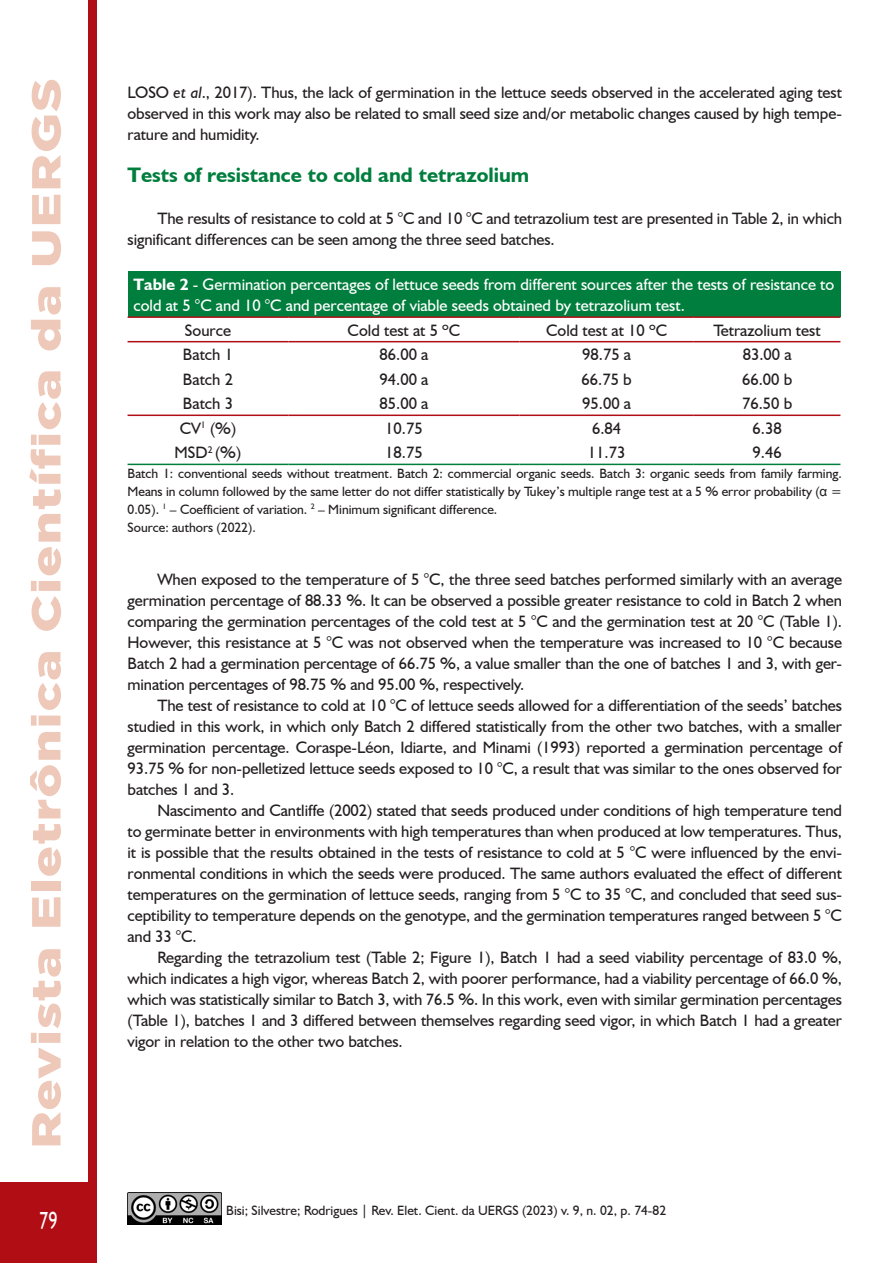
<style>
.page{position:relative;width:893px;height:1263px;background:#fff}
.page>*{position:absolute;margin:0;border:0;box-sizing:border-box;transform-origin:0 0}
.t1{font:900 40.5px "Gotham";letter-spacing:.025em;color:#eec8b8;scale:1.28 1}
.t2{font:24.75px "Humanist 521 BT";color:#fff;scale:.73 1}
.Texto____Intertítulo{font:700 21px "Humanist 521 BT";color:#007e3d}
.Texto____Corrido{font:16.5px/21px "Humanist 521 BT";letter-spacing:-.005em;color:#231f20;text-align:justify}
.Texto____Bullet_Letra{font:16.5px "Humanist 521 BT";color:#231f20}
.Texto____Bullet_Letra-2{font:16.5px/21px "Humanist 521 BT";color:#fff}
.Texto____Bullet_Letra-3{font:13.5px/18px "Humanist 521 BT";color:#231f20;text-align:justify}
.s1{font-style:italic}
.s2{font-weight:700}
.s3{font-family:"Arial Unicode MS"}
</style>
<div class="page">
<div style="left:88px;top:0;width:9px;height:1182px;background:#b00d15"></div>
<div style="left:0;top:1182px;width:97px;height:81px;background:#b00d15"></div>
<img style="left:128px;top:1192px;width:93px;height:33px">
<div style="left:128px;top:272px;width:712px;height:45px;background:#007e3d"></div>
<hr style="left:128px;top:316px;width:160px;height:2px;background:#b00d15">
<hr style="left:288px;top:316px;width:231px;height:2px;background:#b00d15">
<hr style="left:519px;top:316px;width:175px;height:2px;background:#b00d15">
<hr style="left:694px;top:316px;width:146px;height:2px;background:#b00d15">
<hr style="left:128px;top:341px;width:160px;height:1px;background:#b00d15">
<hr style="left:288px;top:341px;width:231px;height:1px;background:#b00d15">
<hr style="left:519px;top:341px;width:175px;height:1px;background:#b00d15">
<hr style="left:694px;top:341px;width:146px;height:1px;background:#b00d15">
<hr style="left:128px;top:415px;width:160px;height:1px;background:#b00d15">
<hr style="left:288px;top:415px;width:231px;height:1px;background:#b00d15">
<hr style="left:519px;top:415px;width:175px;height:1px;background:#b00d15">
<hr style="left:694px;top:415px;width:146px;height:1px;background:#b00d15">
<hr style="left:128px;top:464px;width:160px;height:1px;background:#007e3d">
<hr style="left:288px;top:464px;width:231px;height:1px;background:#007e3d">
<hr style="left:519px;top:464px;width:175px;height:1px;background:#007e3d">
<hr style="left:694px;top:464px;width:146px;height:1px;background:#007e3d">
<h1 class="t1" style="left:23px;top:1148px;width:838px;rotate:-90deg">Revista Eletrônica Científica da UERGS</h1>
<h2 class="t2" style="left:39px;top:1205px;width:26px">79</h2>
<p class="Texto____Corrido" style="left:128px;top:81px;width:716px">LOSO <span class="s1">et al</span>., 2017). Thus, the lack of germination in the lettuce seeds observed in the accelerated aging test observed in this work may also be related to small seed size and/or metabolic changes caused by high tempe&shy;rature and humidity.</p>
<p class="Texto____Intertítulo" style="left:128px;top:161px;width:403px">Tests of resistance to cold and tetrazolium</p>
<p class="Texto____Corrido" style="left:128px;top:207px;width:716px;text-indent:30px">The results of resistance to cold at 5 °C and 10 °C and tetrazolium test are presented in Table 2, in which significant differences can be seen among the three seed batches.</p>
<p class="Texto____Bullet_Letra-2" style="left:134px;top:274px;width:702px"><span class="s2">Table 2</span> - Germination percentages of lettuce seeds from different sources after the tests of resistance to cold at 5 °C and 10 °C and percentage of viable seeds obtained by tetrazolium test.</p>
<p class="Texto____Bullet_Letra" style="left:185px;top:320px;width:48px">Source</p>
<p class="Texto____Bullet_Letra" style="left:348px;top:320px;width:114px">Cold test at 5 ºC</p>
<p class="Texto____Bullet_Letra" style="left:546px;top:320px;width:122px">Cold test at 10 ºC</p>
<p class="Texto____Bullet_Letra" style="left:713px;top:320px;width:109px">Tetrazolium test</p>
<p class="Texto____Bullet_Letra" style="left:183px;top:344px;width:52px">Batch 1</p>
<p class="Texto____Bullet_Letra" style="left:380px;top:344px;width:50px">86.00 a</p>
<p class="Texto____Bullet_Letra" style="left:582px;top:344px;width:50px">98.75 a</p>
<p class="Texto____Bullet_Letra" style="left:743px;top:344px;width:50px">83.00 a</p>
<p class="Texto____Bullet_Letra" style="left:183px;top:369px;width:52px">Batch 2</p>
<p class="Texto____Bullet_Letra" style="left:380px;top:369px;width:50px">94.00 a</p>
<p class="Texto____Bullet_Letra" style="left:581px;top:369px;width:52px">66.75 b</p>
<p class="Texto____Bullet_Letra" style="left:742px;top:369px;width:52px">66.00 b</p>
<p class="Texto____Bullet_Letra" style="left:183px;top:393px;width:52px">Batch 3</p>
<p class="Texto____Bullet_Letra" style="left:380px;top:393px;width:50px">85.00 a</p>
<p class="Texto____Bullet_Letra" style="left:582px;top:393px;width:50px">95.00 a</p>
<p class="Texto____Bullet_Letra" style="left:742px;top:393px;width:52px">76.50 b</p>
<p class="Texto____Bullet_Letra" style="left:180px;top:418px;width:58px">CV<sup>1</sup> (%)</p>
<p class="Texto____Bullet_Letra" style="left:385px;top:418px;width:39px">10.75</p>
<p class="Texto____Bullet_Letra" style="left:592px;top:418px;width:31px">6.84</p>
<p class="Texto____Bullet_Letra" style="left:752px;top:418px;width:31px">6.38</p>
<p class="Texto____Bullet_Letra" style="left:175px;top:443px;width:68px">MSD<sup>2</sup> (%)</p>
<p class="Texto____Bullet_Letra" style="left:385px;top:443px;width:39px">18.75</p>
<p class="Texto____Bullet_Letra" style="left:588px;top:443px;width:39px">11.73</p>
<p class="Texto____Bullet_Letra" style="left:752px;top:443px;width:31px">9.46</p>
<p class="Texto____Bullet_Letra-3" style="left:128px;top:464px;width:716px">Batch 1: conventional seeds without treatment. Batch 2: commercial organic seeds. Batch 3: organic seeds from family farming.<br>Means in column followed by the same letter do not differ statistically by Tukey’s multiple range test at a 5 % error probability (<span class="s3">α</span> = 0.05). <sup>1</sup> – Coefficient of variation. <sup>2</sup> – Minimum significant difference.</p>
<p class="Texto____Bullet_Letra-3" style="left:128px;top:518px;width:130px">Source: authors (2022).</p>
<p class="Texto____Corrido" style="left:128px;top:569px;width:716px;text-indent:30px">When exposed to the temperature of 5 °C, the three seed batches performed similarly with an average germination percentage of 88.33 %. It can be observed a possible greater resistance to cold in Batch 2 when comparing the germination percentages of the cold test at 5 °C and the germination test at 20 °C (Table 1).<br>However, this resistance at 5 °C was not observed when the temperature was increased to 10 °C because Batch 2 had a germination percentage of 66.75 %, a value smaller than the one of batches 1 and 3, with ger&shy;mination percentages of 98.75 % and 95.00 %, respectively.</p>
<p class="Texto____Corrido" style="left:128px;top:695px;width:716px;text-indent:30px">The test of resistance to cold at 10 °C of lettuce seeds allowed for a differentiation of the seeds’ batches studied in this work, in which only Batch 2 differed statistically from the other two batches, with a smaller germination percentage. Coraspe-Léon, Idiarte, and Minami (1993) reported a germination percentage of 93.75 % for non-pelletized lettuce seeds exposed to 10 °C, a result that was similar to the ones observed for batches 1 and 3.</p>
<p class="Texto____Corrido" style="left:128px;top:800px;width:716px;text-indent:30px">Nascimento and Cantliffe (2002) stated that seeds produced under conditions of high temperature tend to germinate better in environments with high temperatures than when produced at low temperatures. Thus, it is possible that the results obtained in the tests of resistance to cold at 5 °C were influenced by the envi&shy;ronmental conditions in which the seeds were produced. The same authors evaluated the effect of different temperatures on the germination of lettuce seeds, ranging from 5 °C to 35 °C, and concluded that seed sus&shy;ceptibility to temperature depends on the genotype, and the germination temperatures ranged between 5 °C and 33 °C.</p>
<p class="Texto____Corrido" style="left:128px;top:947px;width:716px;text-indent:30px">Regarding the tetrazolium test (Table 2; Figure 1), Batch 1 had a seed viability percentage of 83.0 %, which indicates a high vigor, whereas Batch 2, with poorer performance, had a viability percentage of 66.0 %, which was statistically similar to Batch 3, with 76.5 %. In this work, even with similar germination percentages (Table 1), batches 1 and 3 differed between themselves regarding seed vigor, in which Batch 1 had a greater vigor in relation to the other two batches.</p>
<p class="Texto____Bullet_Letra-3" style="left:226px;top:1201px;width:441px">Bisi; Silvestre; Rodrigues | Rev. Elet. Cient. da UERGS (2023) v. 9, n. 02, p. 74-82</p>
</div>
